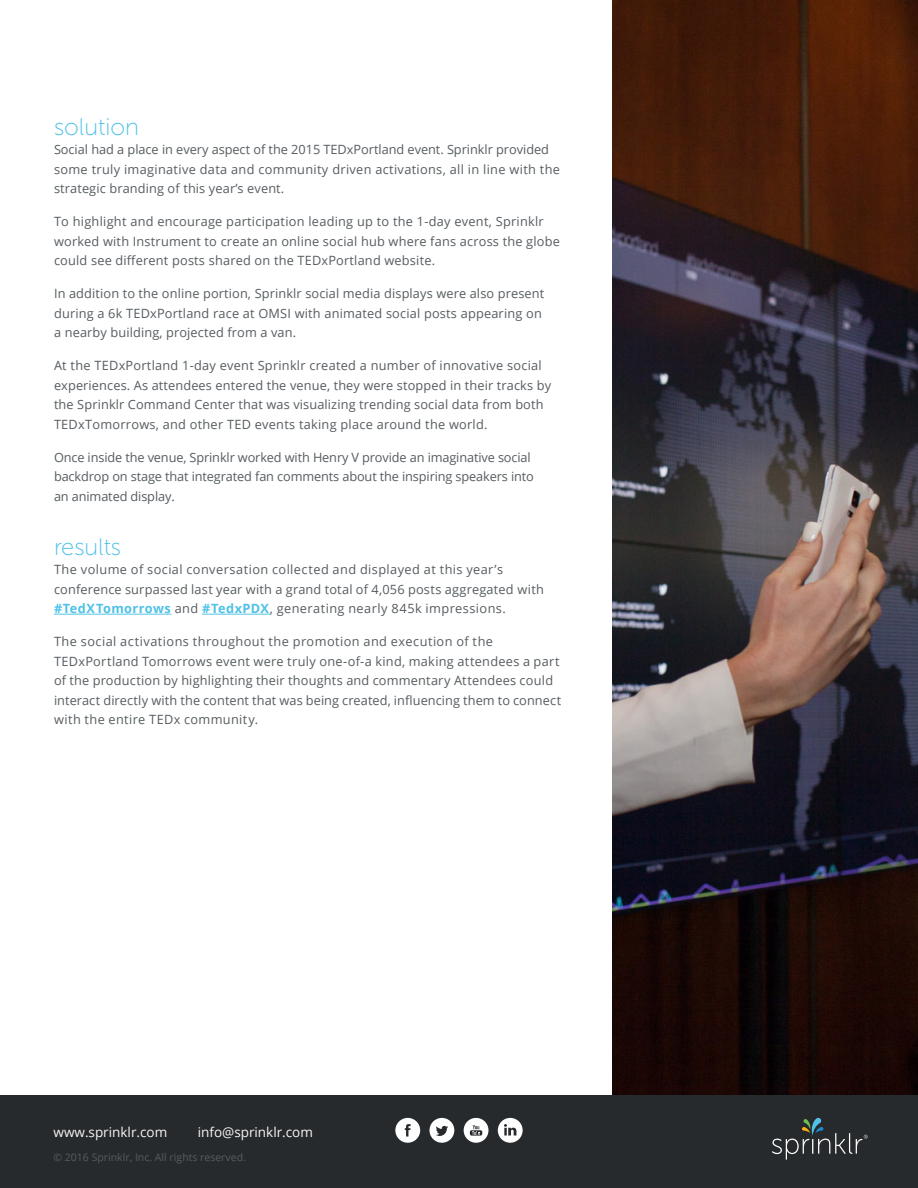
<style>
.page{position:relative;width:918px;height:1188px;background:#fff}
.page>*{position:absolute;margin:0;border:0;box-sizing:border-box;transform-origin:0 0}
.t1{font:24px "Museo Sans Rounded 100";color:#4fc2e6}
.t2{font:13.5px "Open Sans";color:#f7f6f5}
.t3{font:12.75px/19.5px "Open Sans";letter-spacing:.015em;color:#555c60}
.t4{font:12.75px/19.5px "Open Sans";letter-spacing:-.01em;color:#555c60}
.t5{font:10.5px "Open Sans";color:#555c60}
.s1{font-weight:700;color:#4fc2e6}
</style>
<div class="page">
<hr style="left:54px;top:614px;width:117px;height:1px;background:#4fc2e6">
<hr style="left:202px;top:614px;width:68px;height:1px;background:#4fc2e6">
<img style="left:612px;top:0;width:306px;height:1096px">
<div style="left:0;top:1096px;width:918px;height:92px;background:#272a2d"></div>
<div style="left:395px;top:1118px;width:25px;height:25px;background:#fff;border-radius:50%"></div>
<svg style="left:405px;top:1124px;width:6px;height:13px"></svg>
<div style="left:430px;top:1118px;width:24px;height:25px;background:#fff;border-radius:50%"></div>
<svg style="left:436px;top:1126px;width:12px;height:10px"></svg>
<div style="left:498px;top:1118px;width:25px;height:25px;background:#fff;border-radius:50%"></div>
<svg style="left:504px;top:1124px;width:12px;height:12px"></svg>
<div style="left:464px;top:1118px;width:24px;height:25px;background:#fff;border-radius:50%"></div>
<svg style="left:470px;top:1125px;width:12px;height:11px"></svg>
<svg style="left:772px;top:1118px;width:96px;height:42px"></svg>
<h1 class="t1" style="left:54px;top:114px;width:86px">solution</h1>
<p class="t3" style="left:54px;top:139px;width:508px">Social had a place in every aspect of the 2015 TEDxPortland event. Sprinklr provided some truly imaginative data and community driven activations, all in line with the strategic branding of this year’s event.</p>
<p class="t3" style="left:54px;top:211px;width:507px">To highlight and encourage participation leading up to the 1-day event, Sprinklr worked with Instrument to create an online social hub where fans across the globe could see different posts shared on the TEDxPortland website.</p>
<p class="t3" style="left:54px;top:283px;width:492px">In addition to the online portion, Sprinklr social media displays were also present during a 6k TEDxPortland race at OMSI with animated social posts appearing on a nearby building, projected from a van.</p>
<p class="t3" style="left:54px;top:355px;width:499px">At the TEDxPortland 1-day event Sprinklr created a number of innovative social experiences. As attendees entered the venue, they were stopped in their tracks by the Sprinklr Command Center that was visualizing trending social data from both TEDxTomorrows, and other TED events taking place around the world.</p>
<p class="t4" style="left:54px;top:447px;width:481px">Once inside the venue, Sprinklr worked with Henry V provide an imaginative social backdrop on stage that integrated fan comments about the inspiring speakers into an animated display.</p>
<h1 class="t1" style="left:54px;top:534px;width:69px">results</h1>
<p class="t3" style="left:54px;top:559px;width:492px">The volume of social conversation collected and displayed at this year’s conference surpassed last year with a grand total of 4,056 posts aggregated with <span class="s1">#TedXTomorrows</span> and <span class="s1">#TedxPDX</span>, generating nearly 845k impressions.</p>
<p class="t3" style="left:54px;top:631px;width:509px">The social activations throughout the promotion and execution of the TEDxPortland Tomorrows event were truly one-of-a kind, making attendees a part of the production by highlighting their thoughts and commentary Attendees could interact directly with the content that was being created, influencing them to connect with the entire TEDx community.</p>
<p class="t2" style="left:54px;top:1123px;width:115px">www.sprinklr.com</p>
<p class="t2" style="left:198px;top:1123px;width:117px">info@sprinklr.com</p>
<p class="t5" style="left:54px;top:1150px;width:194px">© 2016 Sprinklr, Inc. All rights reserved.</p>
</div>
